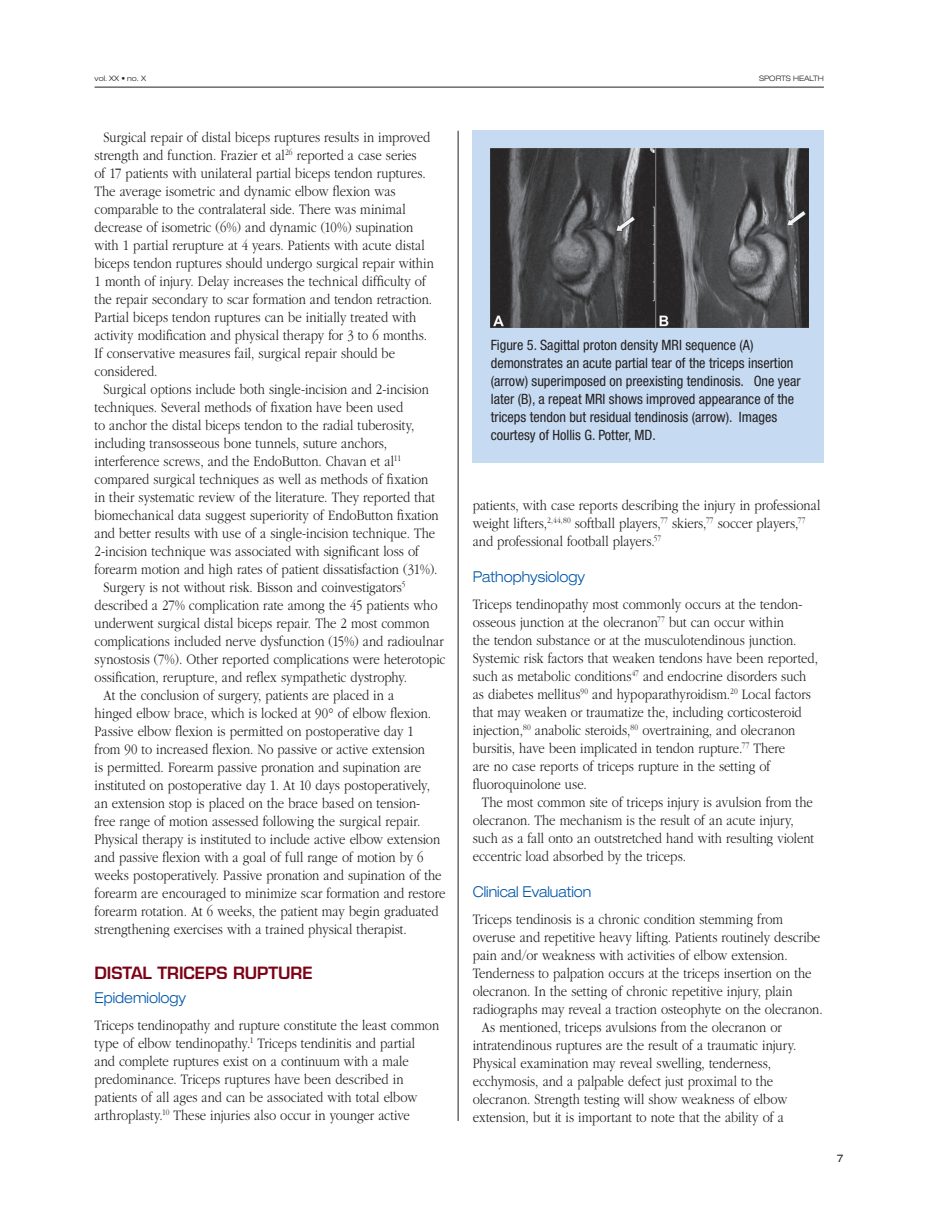
<style>
.page{position:relative;width:932px;height:1229px;background:#fff}
.page>*{position:absolute;margin:0;border:0;box-sizing:border-box;transform-origin:0 0}
.t1{font:600 16.5px "Eurostile";letter-spacing:-.005em;color:#7d0216}
.t2{font:300 15px/18px "Garamond";color:#231f20;scale:.85 1}
.t3{font:300 expanded 15px "Helvetica Neue";color:#0156a8;scale:.9 1}
.t4{font:condensed 14.25px/18px "Helvetica Neue";color:#231f20}
.t5{font:expanded 10.5px "Helvetica Neue";color:#231f20}
.t6{font:300 expanded 7.5px "Helvetica Neue";color:#231f20}
</style>
<div class="page">
<hr style="left:94px;top:87px;width:730px;height:1px;background:#231f20">
<hr style="left:458px;top:131px;width:1px;height:990px;background:#231f20">
<div style="left:472px;top:131px;width:352px;height:332px;background:#c6dbf1"></div>
<img style="left:490px;top:149px;width:319px;height:179px">
<p class="t6" style="left:94px;top:74px;width:53px">vol. XX • no. X</p>
<p class="t6" style="left:759px;top:74px;width:66px">SPORTS HEALTH</p>
<p class="t2" style="left:94px;top:128px;width:401px;text-indent:9px">Surgical repair of distal biceps ruptures results in improved strength and function. Frazier et al<sup>26</sup> reported a case series<br>of 17 patients with unilateral partial biceps tendon ruptures.<br>The average isometric and dynamic elbow flexion was comparable to the contralateral side. There was minimal decrease of isometric (6%) and dynamic (10%) supination with 1 partial rerupture at 4 years. Patients with acute distal biceps tendon ruptures should undergo surgical repair within 1 month of injury. Delay increases the technical difficulty of the repair secondary to scar formation and tendon retraction.<br>Partial biceps tendon ruptures can be initially treated with activity modification and physical therapy for 3 to 6 months.<br>If conservative measures fail, surgical repair should be considered.</p>
<p class="t2" style="left:103px;top:380px;width:384px">Surgical options include both single-incision and 2-incision</p>
<p class="t2" style="left:94px;top:398px;width:364px">techniques. Several methods of fixation have been used</p>
<p class="t2" style="left:94px;top:416px;width:378px">to anchor the distal biceps tendon to the radial tuberosity,</p>
<p class="t2" style="left:94px;top:434px;width:346px">including transosseous bone tunnels, suture anchors,</p>
<p class="t2" style="left:94px;top:452px;width:362px">interference screws, and the EndoButton. Chavan et al<sup>11</sup></p>
<p class="t2" style="left:94px;top:470px;width:394px">compared surgical techniques as well as methods of fixation</p>
<p class="t2" style="left:94px;top:488px;width:402px">in their systematic review of the literature. They reported that</p>
<p class="t2" style="left:94px;top:506px;width:406px">biomechanical data suggest superiority of EndoButton fixation</p>
<p class="t2" style="left:94px;top:524px;width:402px">and better results with use of a single-incision technique. The</p>
<p class="t2" style="left:94px;top:542px;width:383px">2-incision technique was associated with significant loss of</p>
<p class="t2" style="left:94px;top:560px;width:405px">forearm motion and high rates of patient dissatisfaction (31%).</p>
<p class="t2" style="left:103px;top:578px;width:357px">Surgery is not without risk. Bisson and coinvestigators<sup>5</sup></p>
<p class="t2" style="left:95px;top:596px;width:405px">described a 27% complication rate among the 45 patients who</p>
<p class="t2" style="left:95px;top:614px;width:396px">underwent surgical distal biceps repair. The 2 most common</p>
<p class="t2" style="left:95px;top:632px;width:412px">complications included nerve dysfunction (15%) and radioulnar</p>
<p class="t2" style="left:95px;top:650px;width:414px">synostosis (7%). Other reported complications were heterotopic</p>
<p class="t2" style="left:95px;top:668px;width:369px">ossification, rerupture, and reflex sympathetic dystrophy.</p>
<p class="t2" style="left:104px;top:686px;width:343px">At the conclusion of surgery, patients are placed in a</p>
<p class="t2" style="left:95px;top:704px;width:397px">hinged elbow brace, which is locked at 90° of elbow flexion.</p>
<p class="t2" style="left:95px;top:722px;width:377px">Passive elbow flexion is permitted on postoperative day 1</p>
<p class="t2" style="left:95px;top:740px;width:390px">from 90 to increased flexion. No passive or active extension</p>
<p class="t2" style="left:95px;top:758px;width:386px">is permitted. Forearm passive pronation and supination are</p>
<p class="t2" style="left:95px;top:776px;width:396px">instituted on postoperative day 1. At 10 days postoperatively,</p>
<p class="t2" style="left:95px;top:794px;width:385px">an extension stop is placed on the brace based on tension-</p>
<p class="t2" style="left:95px;top:812px;width:385px">free range of motion assessed following the surgical repair.</p>
<p class="t2" style="left:95px;top:830px;width:408px">Physical therapy is instituted to include active elbow extension</p>
<p class="t2" style="left:95px;top:848px;width:388px">and passive flexion with a goal of full range of motion by 6</p>
<p class="t2" style="left:95px;top:866px;width:410px">weeks postoperatively. Passive pronation and supination of the</p>
<p class="t2" style="left:95px;top:884px;width:414px">forearm are encouraged to minimize scar formation and restore</p>
<p class="t2" style="left:95px;top:902px;width:406px">forearm rotation. At 6 weeks, the patient may begin graduated</p>
<p class="t2" style="left:95px;top:920px;width:369px">strengthening exercises with a trained physical therapist.</p>
<p class="t1" style="left:94px;top:962px;width:219px">DISTAL TRICEPS RUPTURE</p>
<p class="t3" style="left:94px;top:988px;width:103px">Epidemiology</p>
<p class="t2" style="left:94px;top:1016px;width:407px">Triceps tendinopathy and rupture constitute the least common type of elbow tendinopathy.<sup>1</sup> Triceps tendinitis and partial and complete ruptures exist on a continuum with a male predominance. Triceps ruptures have been described in patients of all ages and can be associated with total elbow arthroplasty.<sup>10</sup> These injuries also occur in younger active</p>
<p class="t4" style="left:490px;top:336px;width:311px">Figure 5. Sagittal proton density MRI sequence (A) demonstrates an acute partial tear of the triceps insertion (arrow) superimposed on preexisting tendinosis. One year later (B), a repeat MRI shows improved appearance of the triceps tendon but residual tendinosis (arrow). Images courtesy of Hollis G. Potter, MD.</p>
<p class="t2" style="left:473px;top:497px;width:410px">patients, with case reports describing the injury in professional weight lifters,<sup>2,44,80</sup> softball players,<sup>77</sup> skiers,<sup>77</sup> soccer players,<sup>77 </sup>and professional football players.<sup>57</sup></p>
<p class="t3" style="left:472px;top:568px;width:126px">Pathophysiology</p>
<p class="t2" style="left:472px;top:596px;width:408px">Triceps tendinopathy most commonly occurs at the tendon&shy;osseous junction at the olecranon<sup>77</sup> but can occur within<br>the tendon substance or at the musculotendinous junction.<br>Systemic risk factors that weaken tendons have been reported, such as metabolic conditions<sup>47</sup> and endocrine disorders such as diabetes mellitus<sup>90</sup> and hypoparathyroidism.<sup>20</sup> Local factors that may weaken or traumatize the, including corticosteroid injection,<sup>80</sup> anabolic steroids,<sup>80</sup> overtraining, and olecranon bursitis, have been implicated in tendon rupture.<sup>77</sup> There<br>are no case reports of triceps rupture in the setting of fluoroquinolone use.</p>
<p class="t2" style="left:472px;top:794px;width:403px;text-indent:9px">The most common site of triceps injury is avulsion from the olecranon. The mechanism is the result of an acute injury, such as a fall onto an outstretched hand with resulting violent eccentric load absorbed by the triceps.</p>
<p class="t3" style="left:472px;top:883px;width:133px">Clinical Evaluation</p>
<p class="t2" style="left:472px;top:911px;width:366px">Triceps tendinosis is a chronic condition stemming from</p>
<p class="t2" style="left:472px;top:929px;width:410px">overuse and repetitive heavy lifting. Patients routinely describe</p>
<p class="t2" style="left:472px;top:947px;width:372px">pain and/or weakness with activities of elbow extension.</p>
<p class="t2" style="left:472px;top:965px;width:400px">Tenderness to palpation occurs at the triceps insertion on the</p>
<p class="t2" style="left:472px;top:983px;width:378px">olecranon. In the setting of chronic repetitive injury, plain</p>
<p class="t2" style="left:472px;top:1001px;width:413px">radiographs may reveal a traction osteophyte on the olecranon.</p>
<p class="t2" style="left:482px;top:1019px;width:354px">As mentioned, triceps avulsions from the olecranon or</p>
<p class="t2" style="left:472px;top:1037px;width:382px">intratendinous ruptures are the result of a traumatic injury.</p>
<p class="t2" style="left:472px;top:1055px;width:352px">Physical examination may reveal swelling, tenderness,</p>
<p class="t2" style="left:472px;top:1073px;width:355px">ecchymosis, and a palpable defect just proximal to the</p>
<p class="t2" style="left:472px;top:1091px;width:371px">olecranon. Strength testing will show weakness of elbow</p>
<p class="t2" style="left:472px;top:1109px;width:367px">extension, but it is important to note that the ability of a</p>
<p class="t5" style="left:837px;top:1151px;width:8px">7</p>
</div>
